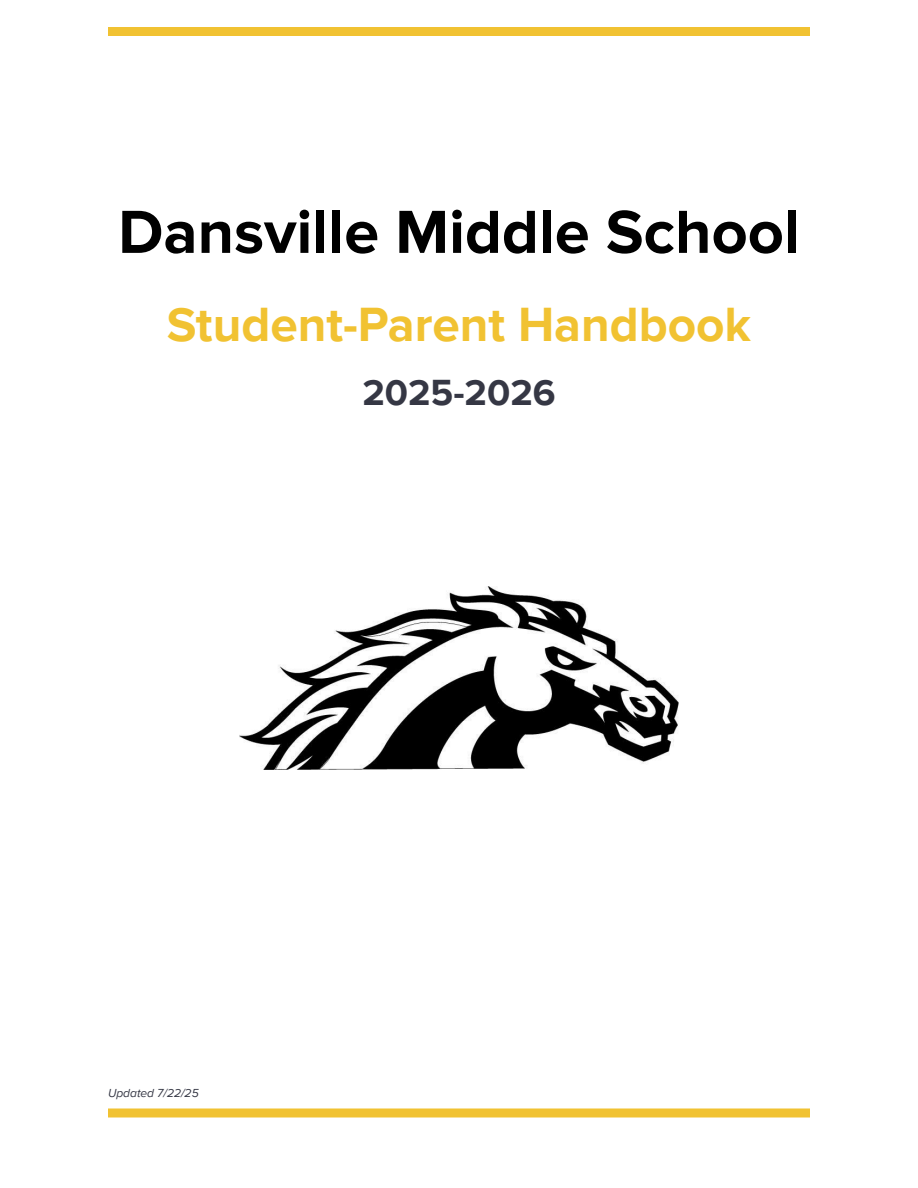
<style>
.page{position:relative;width:918px;height:1188px;background:#fff}
.page>*{position:absolute;margin:0;border:0;box-sizing:border-box;transform-origin:0 0}
.t1{font:700 63px "Proxima Nova";color:#000}
.t2{font:700 49.5px "Proxima Nova";color:#f1c232}
.t3{font:700 37.5px "Proxima Nova";color:#353744}
.t4{font:italic 12px "Proxima Nova";color:#353744}
</style>
<div class="page">
<div style="left:108px;top:27px;width:702px;height:9px;background:#f1c232"></div>
<div style="left:108px;top:1108px;width:702px;height:9px;background:#f1c232"></div>
<img style="left:240px;top:587px;width:438px;height:182px">
<h1 class="t1" style="left:118px;top:195px;width:683px">Dansville Middle School</h1>
<h1 class="t2" style="left:167px;top:296px;width:586px">Student-Parent Handbook</h1>
<p class="t3" style="left:362px;top:371px;width:195px">2025-2026</p>
<p class="t4" style="left:108px;top:1085px;width:92px">Updated 7/22/25</p>
</div>
